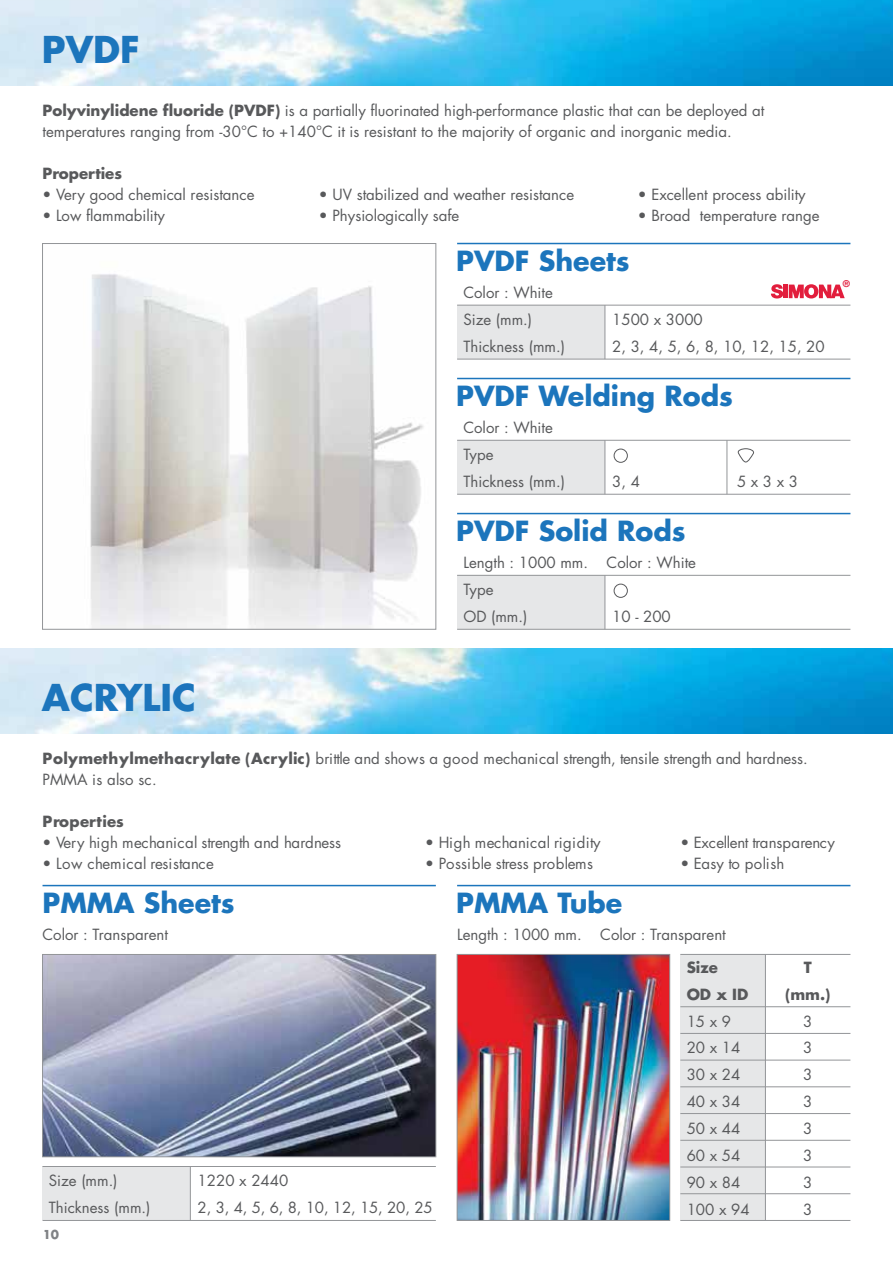
<style>
.page{position:relative;width:893px;height:1263px;background:#fff}
.page>*{position:absolute;margin:0;border:0;box-sizing:border-box;transform-origin:0 0}
.t1{font:700 36px "Futura";color:#1c75bc}
.t2{font:700 27px "Futura";color:#1c75bc}
.t3{font:15px/27px "Futura";color:#58595b}
.t4{font:15px "Futura";letter-spacing:-.02em;color:#58595b}
.t5{font:15px "Futura";letter-spacing:.025em;color:#58595b}
.t6{font:700 15px "Futura";color:#58595b}
.t7{font:700 15px "Futura";letter-spacing:.02em;color:#58595b}
.t8{font:700 12px "Futura";color:#808285}
.t9{font:700 9px "Futura";color:#e21d3c}
.s1{font-weight:700}
</style>
<div class="page">
<img style="left:0;top:0;width:893px;height:85px">
<img style="left:0;top:648px;width:893px;height:85px">
<div style="left:457px;top:305px;width:148px;height:54px;background:#e6e7e8"></div>
<img style="left:90px;top:274px;width:334px;height:354px">
<div style="left:42px;top:243px;width:394px;height:387px;border:1px solid #939598"></div>
<hr style="left:457px;top:305px;width:393px;height:1px;background:#939598">
<hr style="left:457px;top:359px;width:393px;height:1px;background:#939598">
<hr style="left:457px;top:378px;width:393px;height:1px;background:#1c75bc">
<hr style="left:457px;top:243px;width:393px;height:1px;background:#1c75bc">
<hr style="left:605px;top:305px;width:1px;height:54px;background:#939598">
<div style="left:614px;top:449px;width:14px;height:14px;border:1px solid #58595b;border-radius:50%"></div>
<div style="left:457px;top:440px;width:148px;height:54px;background:#e6e7e8"></div>
<hr style="left:457px;top:440px;width:393px;height:1px;background:#939598">
<hr style="left:457px;top:494px;width:393px;height:1px;background:#939598">
<hr style="left:605px;top:440px;width:1px;height:54px;background:#939598">
<hr style="left:727px;top:440px;width:1px;height:54px;background:#939598">
<img style="left:44px;top:956px;width:390px;height:199px">
<div style="left:42px;top:954px;width:394px;height:203px;border:1px solid #939598"></div>
<img style="left:459px;top:956px;width:209px;height:263px">
<div style="left:457px;top:954px;width:213px;height:267px;border:1px solid #939598"></div>
<hr style="left:457px;top:885px;width:393px;height:1px;background:#1c75bc">
<hr style="left:43px;top:885px;width:393px;height:1px;background:#1c75bc">
<div style="left:43px;top:1166px;width:147px;height:54px;background:#e6e7e8"></div>
<hr style="left:43px;top:1166px;width:393px;height:1px;background:#939598">
<hr style="left:43px;top:1220px;width:393px;height:1px;background:#939598">
<hr style="left:190px;top:1166px;width:1px;height:54px;background:#939598">
<hr style="left:457px;top:513px;width:393px;height:1px;background:#1c75bc">
<div style="left:614px;top:584px;width:14px;height:14px;border:1px solid #58595b;border-radius:50%"></div>
<div style="left:457px;top:575px;width:148px;height:54px;background:#e6e7e8"></div>
<hr style="left:457px;top:575px;width:393px;height:1px;background:#939598">
<hr style="left:457px;top:629px;width:393px;height:1px;background:#939598">
<hr style="left:605px;top:575px;width:1px;height:54px;background:#939598">
<div style="left:680px;top:954px;width:85px;height:266px;background:#e6e7e8"></div>
<hr style="left:680px;top:954px;width:170px;height:1px;background:#939598">
<hr style="left:680px;top:1006px;width:170px;height:1px;background:#939598">
<hr style="left:680px;top:1033px;width:170px;height:1px;background:#939598">
<hr style="left:680px;top:1060px;width:170px;height:1px;background:#939598">
<hr style="left:680px;top:1086px;width:170px;height:1px;background:#939598">
<hr style="left:680px;top:1113px;width:170px;height:1px;background:#939598">
<hr style="left:680px;top:1140px;width:170px;height:1px;background:#939598">
<hr style="left:680px;top:1166px;width:170px;height:1px;background:#939598">
<hr style="left:680px;top:1193px;width:170px;height:1px;background:#939598">
<hr style="left:680px;top:1220px;width:170px;height:1px;background:#939598">
<hr style="left:765px;top:954px;width:1px;height:266px;background:#939598">
<svg style="left:771px;top:284px;width:12px;height:14px"></svg>
<hr style="left:784px;top:285px;width:4px;height:13px;background:#e21d3c">
<svg style="left:789px;top:284px;width:56px;height:14px"></svg>
<svg style="left:737px;top:448px;width:17px;height:15px"></svg>
<h1 class="t1" style="left:42px;top:25px;width:99px">PVDF</h1>
<p class="t3" style="left:43px;top:100px;width:723px;line-height:21px"><span class="s1">Polyvinylidene fluoride (PVDF)</span> is a partially fluorinated high-performance plastic that can be deployed at temperatures ranging from -30°C to +140°C it is resistant to the majority of organic and inorganic media.</p>
<p class="t6" style="left:43px;top:163px;width:81px">Properties</p>
<p class="t3" style="left:43px;top:181px;width:213px">• Very good chemical resistance</p>
<p class="t3" style="left:319px;top:181px;width:257px">• UV stabilized and weather resistance</p>
<p class="t3" style="left:638px;top:181px;width:169px">• Excellent process ability</p>
<p class="t3" style="left:43px;top:202px;width:124px">• Low flammability</p>
<p class="t3" style="left:319px;top:202px;width:142px">• Physiologically safe</p>
<p class="t3" style="left:638px;top:202px;width:183px">• Broad temperature range</p>
<h1 class="t1" style="left:42px;top:672px;width:155px">ACRYLIC</h1>
<h2 class="t2" style="left:456px;top:242px;width:175px">PVDF Sheets</h2>
<p class="t3" style="left:463px;top:279px;width:91px">Color : White<br>Size (mm.)</p>
<p class="t3" style="left:612px;top:306px;width:92px">1500 x 3000</p>
<p class="t3" style="left:463px;top:333px;width:103px">Thickness (mm.)</p>
<p class="t3" style="left:612px;top:333px;width:214px">2, 3, 4, 5, 6, 8, 10, 12, 15, 20</p>
<h2 class="t2" style="left:456px;top:377px;width:278px">PVDF Welding Rods</h2>
<p class="t3" style="left:463px;top:414px;width:103px">Color : White<br>Type<br>Thickness (mm.)</p>
<p class="t3" style="left:612px;top:468px;width:29px">3, 4</p>
<p class="t3" style="left:737px;top:468px;width:63px">5 x 3 x 3</p>
<h2 class="t2" style="left:456px;top:512px;width:231px">PVDF Solid Rods</h2>
<p class="t3" style="left:463px;top:549px;width:234px">Length : 1000 mm. Color : White<br>Type<br>OD (mm.)</p>
<p class="t3" style="left:612px;top:603px;width:60px">10 - 200</p>
<p class="t9" style="left:843px;top:277px;width:9px">®</p>
<p class="t3" style="left:43px;top:748px;width:767px;line-height:21px"><span class="s1">Polymethylmethacrylate (Acrylic)</span> brittle and shows a good mechanical strength, tensile strength and hardness.<br>PMMA is also sc.</p>
<p class="t7" style="left:43px;top:811px;width:83px">Properties</p>
<p class="t4" style="left:43px;top:832px;width:300px">• Very high mechanical strength and hardness</p>
<p class="t5" style="left:425px;top:832px;width:177px">• High mechanical rigidity</p>
<p class="t4" style="left:680px;top:832px;width:156px">• Excellent transparency</p>
<p class="t5" style="left:43px;top:853px;width:173px">• Low chemical resistance</p>
<p class="t3" style="left:425px;top:850px;width:169px">• Possible stress problems</p>
<p class="t3" style="left:680px;top:850px;width:105px">• Easy to polish</p>
<h2 class="t2" style="left:43px;top:884px;width:194px">PMMA Sheets</h2>
<h2 class="t2" style="left:456px;top:884px;width:168px">PMMA Tube</h2>
<p class="t3" style="left:43px;top:921px;width:127px">Color : Transparent</p>
<p class="t3" style="left:457px;top:921px;width:270px">Length : 1000 mm. Color : Transparent</p>
<p class="t6" style="left:687px;top:957px;width:33px">Size</p>
<p class="t6" style="left:804px;top:957px;width:9px">T</p>
<p class="t6" style="left:687px;top:984px;width:63px">OD x ID</p>
<p class="t6" style="left:785px;top:984px;width:47px">(mm.)</p>
<p class="t3" style="left:687px;top:1007px;width:46px">15 x 9</p>
<p class="t3" style="left:803px;top:1007px;width:11px">3</p>
<p class="t3" style="left:687px;top:1034px;width:55px">20 x 14</p>
<p class="t3" style="left:803px;top:1034px;width:11px">3</p>
<p class="t3" style="left:687px;top:1061px;width:55px">30 x 24</p>
<p class="t3" style="left:803px;top:1061px;width:11px">3</p>
<p class="t3" style="left:687px;top:1088px;width:55px">40 x 34</p>
<p class="t3" style="left:803px;top:1088px;width:11px">3</p>
<p class="t3" style="left:687px;top:1115px;width:55px">50 x 44</p>
<p class="t3" style="left:803px;top:1115px;width:11px">3</p>
<p class="t3" style="left:687px;top:1142px;width:55px">60 x 54</p>
<p class="t3" style="left:803px;top:1142px;width:11px">3</p>
<p class="t3" style="left:687px;top:1168px;width:55px">90 x 84</p>
<p class="t3" style="left:803px;top:1168px;width:11px">3</p>
<p class="t3" style="left:687px;top:1195px;width:64px">100 x 94</p>
<p class="t3" style="left:803px;top:1195px;width:11px">3</p>
<p class="t3" style="left:49px;top:1167px;width:70px">Size (mm.)</p>
<p class="t3" style="left:198px;top:1167px;width:92px">1220 x 2440</p>
<p class="t3" style="left:49px;top:1194px;width:103px">Thickness (mm.)</p>
<p class="t3" style="left:198px;top:1194px;width:236px">2, 3, 4, 5, 6, 8, 10, 12, 15, 20, 25</p>
<p class="t8" style="left:43px;top:1226px;width:18px">10</p>
</div>
